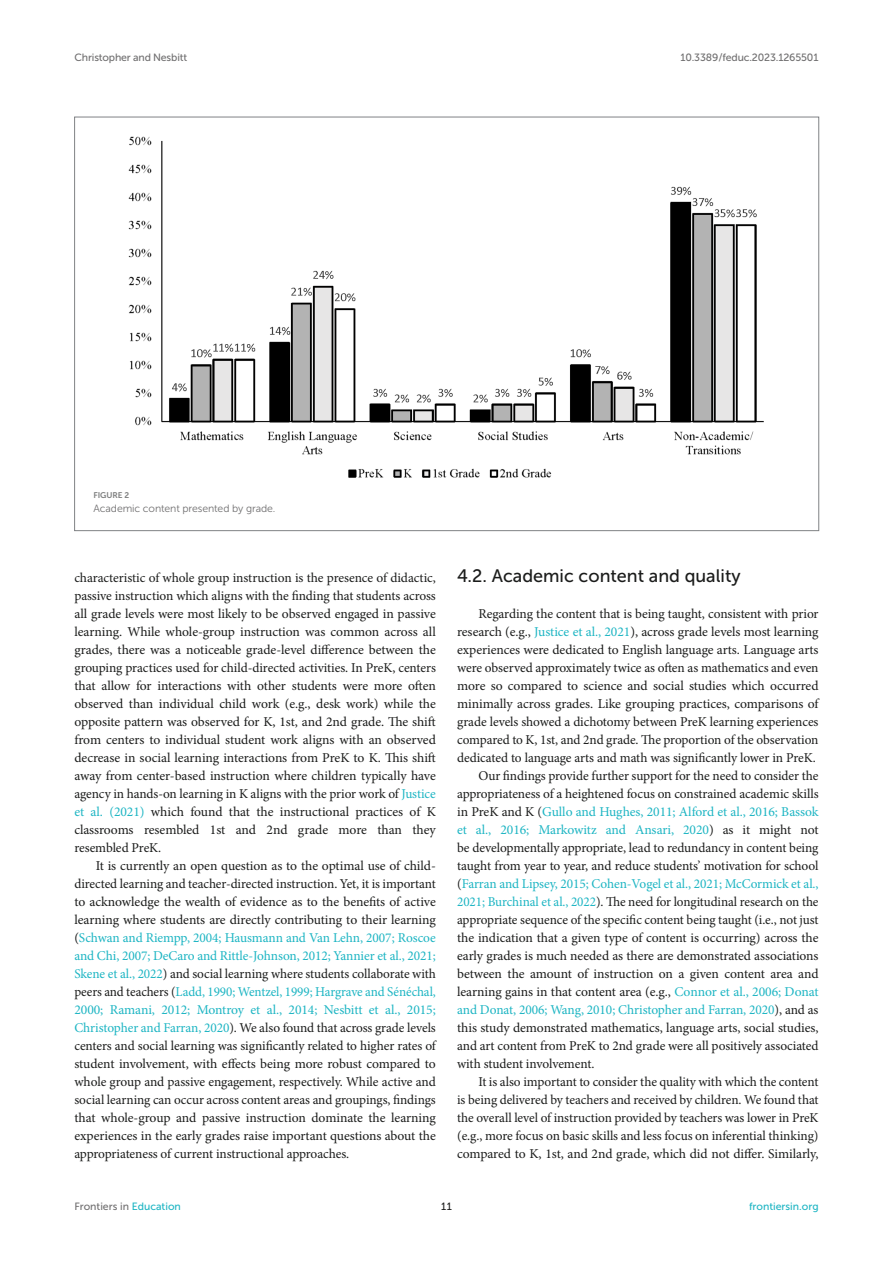
<style>
.page{position:relative;width:893px;height:1263px;background:#fff}
.page>*{position:absolute;margin:0;border:0;box-sizing:border-box;transform-origin:0 0}
.HEAD_2{font:18px "Museo Sans 500";color:#1b1c1b}
.TEXT{font:13.5px/18px "Minion Pro";letter-spacing:-.005em;color:#1b1c1b;text-align:justify}
.TEXT_FLUSH{font:13.5px/18px "Minion Pro";letter-spacing:-.005em;color:#1b1c1b;text-align:justify}
.t1{font:10.5px "Museo Sans 500";letter-spacing:-.015em;color:#706f70}
.FIG_LEG{font:10.5px "Museo Sans 300";letter-spacing:-.01em;color:#706f70}
.t2{font:10.5px "Museo Sans 500";color:#1db5c3}
.t3{font:10.5px "Museo Sans 500";color:#1b1c1b}
.FIG_HD{font:8.25px "Museo Sans 700";letter-spacing:-.01em;color:#7e7f7f}
.s1{color:#1db5c3}
</style>
<div class="page">
<img style="left:128px;top:136px;width:636px;height:342px">
<p class="t1" style="left:74px;top:51px;width:114px">Christopher and Nesbitt</p>
<p class="t1" style="left:680px;top:51px;width:139px">10.3389/feduc.2023.1265501</p>
<p class="FIG_HD" style="left:94px;top:491px;width:37px">FIGURE 2</p>
<p class="FIG_LEG" style="left:94px;top:502px;width:183px">Academic content presented by grade.</p>
<p class="TEXT_FLUSH" style="left:74px;top:569px;width:363px">characteristic of whole group instruction is the presence of didactic, passive instruction which aligns with the finding that students across all grade levels were most likely to be observed engaged in passive learning. While whole-group instruction was common across all grades, there was a noticeable grade-level difference between the grouping practices used for child-directed activities. In PreK, centers that allow for interactions with other students were more often observed than individual child work (e.g., desk work) while the opposite pattern was observed for K, 1st, and 2nd grade. The shift from centers to individual student work aligns with an observed decrease in social learning interactions from PreK to K. This shift away from center-based instruction where children typically have agency in hands-on learning in K aligns with the prior work of <span class="s1">Justice et al. (2021)</span> which found that the instructional practices of K classrooms resembled 1st and 2nd grade more than they resembled PreK.</p>
<p class="TEXT" style="left:74px;top:857px;width:363px;text-indent:21px">It is currently an open question as to the optimal use of child&shy;directed learning and teacher-directed instruction. Yet, it is important to acknowledge the wealth of evidence as to the benefits of active learning where students are directly contributing to their learning (<span class="s1">Schwan and Riempp, 2004; Hausmann and Van Lehn, 2007; Roscoe and Chi, 2007; DeCaro and Rittle-Johnson, 2012; Yannier et al., 2021; Skene et al., 2022</span>) and social learning where students collaborate with peers and teachers (<span class="s1">Ladd, 1990; Wentzel, 1999; Hargrave and Sénéchal, 2000; Ramani, 2012; Montroy et al., 2014; Nesbitt et al., 2015; Christopher and Farran, 2020</span>). We also found that across grade levels centers and social learning was significantly related to higher rates of student involvement, with effects being more robust compared to whole group and passive engagement, respectively. While active and social learning can occur across content areas and groupings, findings that whole-group and passive instruction dominate the learning experiences in the early grades raise important questions about the appropriateness of current instructional approaches.</p>
<p class="HEAD_2" style="left:457px;top:566px;width:285px">4.2. Academic content and quality</p>
<p class="TEXT_FLUSH" style="left:457px;top:605px;width:363px;text-indent:21px">Regarding the content that is being taught, consistent with prior research (e.g., <span class="s1">Justice et al., 2021</span>), across grade levels most learning experiences were dedicated to English language arts. Language arts were observed approximately twice as often as mathematics and even more so compared to science and social studies which occurred minimally across grades. Like grouping practices, comparisons of grade levels showed a dichotomy between PreK learning experiences compared to K, 1st, and 2nd grade. The proportion of the observation dedicated to language arts and math was significantly lower in PreK.</p>
<p class="TEXT" style="left:457px;top:767px;width:363px;text-indent:21px">Our findings provide further support for the need to consider the appropriateness of a heightened focus on constrained academic skills in PreK and K (<span class="s1">Gullo and Hughes, 2011; Alford et al., 2016; Bassok et al., 2016; Markowitz and Ansari, 2020</span>) as it might not be developmentally appropriate, lead to redundancy in content being taught from year to year, and reduce students’ motivation for school (<span class="s1">Farran and Lipsey, 2015; Cohen-Vogel et al., 2021; McCormick et al., 2021; Burchinal et al., 2022</span>). The need for longitudinal research on the appropriate sequence of the specific content being taught (i.e., not just the indication that a given type of content is occurring) across the early grades is much needed as there are demonstrated associations between the amount of instruction on a given content area and learning gains in that content area (e.g., <span class="s1">Connor et al., 2006; Donat and Donat, 2006; Wang, 2010; Christopher and Farran, 2020</span>), and as this study demonstrated mathematics, language arts, social studies, and art content from PreK to 2nd grade were all positively associated with student involvement.</p>
<p class="TEXT" style="left:457px;top:1073px;width:363px;text-indent:21px">It is also important to consider the quality with which the content is being delivered by teachers and received by children. We found that the overall level of instruction provided by teachers was lower in PreK (e.g., more focus on basic skills and less focus on inferential thinking) compared to K, 1st, and 2nd grade, which did not differ. Similarly,</p>
<p class="t1" style="left:74px;top:1200px;width:108px">Frontiers in <span class="s1">Education</span></p>
<p class="t3" style="left:441px;top:1200px;width:12px">11</p>
<p class="t2" style="left:749px;top:1200px;width:71px">frontiersin.org</p>
</div>
